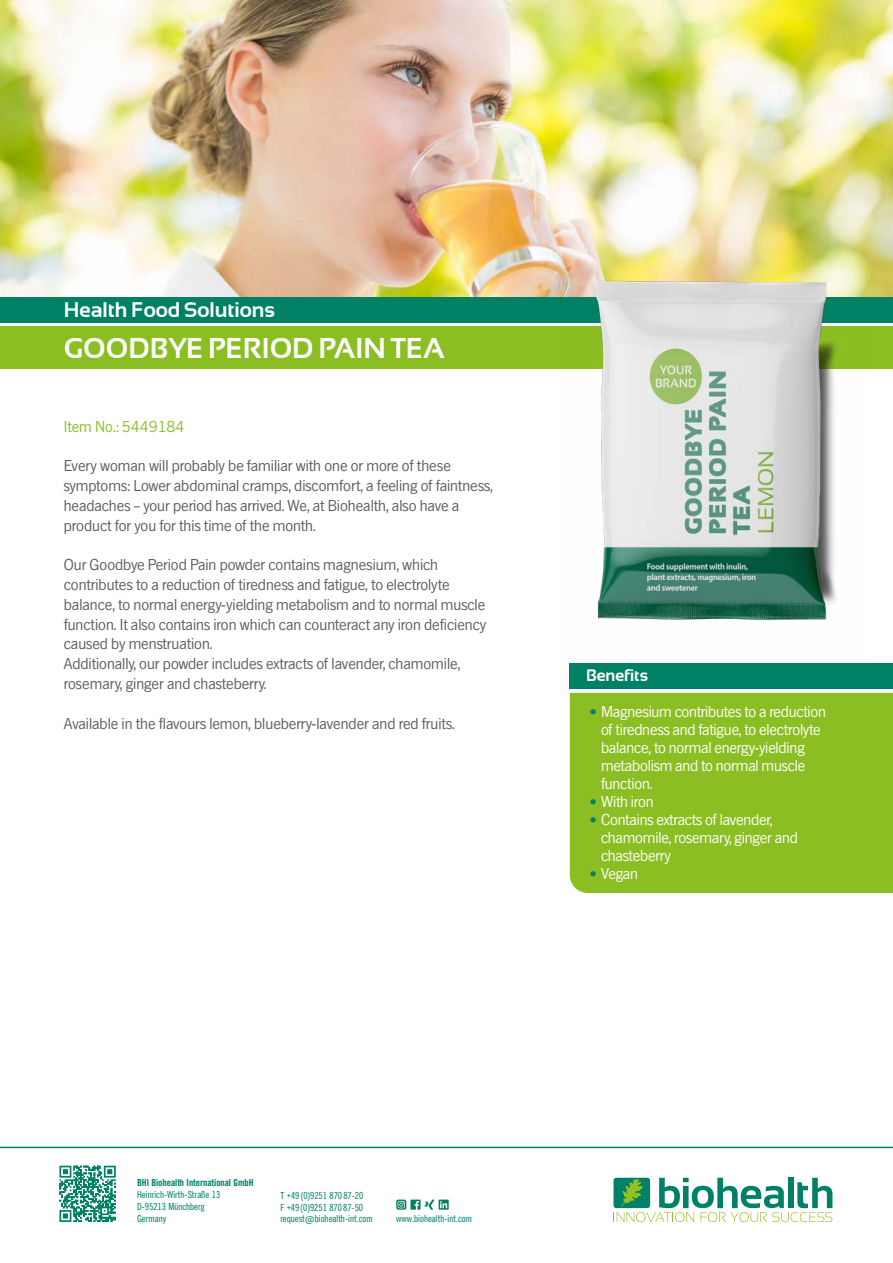
<style>
.page{position:relative;width:893px;height:1263px;background:#fff}
.page>*{position:absolute;margin:0;border:0;box-sizing:border-box;transform-origin:0 0}
.t1{font:700 28.5px "Sansation";color:#fff}
.t2{font:700 21px "Sansation";color:#fff}
.t3{font:16.5px/19.8px "News Gothic SB";color:#5c5c5b}
.t4{font:16.5px/18px "News Gothic SB";letter-spacing:-.01em;color:#fff}
.t5{font:16.5px "News Gothic SB";color:#8bbe23}
.t6{font:700 16.5px "Sansation";color:#fff}
.t7{font:10.5px/12px "News Gothic SB Con";color:#008165}
.t8{font:10.5px "News Gothic SB Bold Con";color:#008165}
.s1{font-size:15.75px;color:#008165}
</style>
<div class="page">
<img style="left:0;top:0;width:893px;height:298px">
<hr style="left:0;top:1147px;width:893px;height:1px;background:#008165">
<div style="left:570px;top:663px;width:323px;height:25px;background:#008165"></div>
<div style="left:0;top:298px;width:893px;height:25px;background:#008165"></div>
<div style="left:0;top:326px;width:893px;height:43px;background:#8bbe23"></div>
<img style="left:559px;top:264px;width:309px;height:403px">
<svg style="left:60px;top:1166px;width:56px;height:56px"></svg>
<svg style="left:613px;top:1178px;width:219px;height:44px"></svg>
<svg style="left:396px;top:1199px;width:53px;height:11px"></svg>
<div style="left:570px;top:693px;width:323px;height:200px;background:#8bbe23"></div>
<p class="t2" style="left:64px;top:298px;width:213px">Health Food Solutions</p>
<h1 class="t1" style="left:64px;top:332px;width:383px">GOODBYE PERIOD PAIN TEA</h1>
<p class="t5" style="left:64px;top:417px;width:122px">Item No.: 5449184</p>
<p class="t3" style="left:64px;top:456px;width:431px">Every woman will probably be familiar with one or more of these symptoms: Lower abdominal cramps, discomfort, a feeling of faintness, headaches – your period has arrived. We, at Biohealth, also have a product for you for this time of the month.</p>
<p class="t3" style="left:64px;top:555px;width:424px">Our Goodbye Period Pain powder contains magnesium, which contributes to a reduction of tiredness and fatigue, to electrolyte balance, to normal energy-yielding metabolism and to normal muscle function. It also contains iron which can counteract any iron deficiency caused by menstruation.<br>Additionally, our powder includes extracts of lavender, chamomile, rosemary, ginger and chasteberry.</p>
<p class="t3" style="left:64px;top:713px;width:393px">Available in the flavours lemon, blueberry-lavender and red fruits.</p>
<p class="t4" style="left:601px;top:702px;width:226px;text-indent:-11px"><span class="s1">•</span> Magnesium contributes to a reduction of tiredness and fatigue, to electrolyte balance, to normal energy-yielding metabolism and to normal muscle function.</p>
<p class="t4" style="left:590px;top:792px;width:65px"><span class="s1">•</span> With iron</p>
<p class="t4" style="left:601px;top:810px;width:198px;text-indent:-11px"><span class="s1">•</span> Contains extracts of lavender, chamomile, rosemary, ginger and chasteberry</p>
<p class="t4" style="left:590px;top:864px;width:49px"><span class="s1">•</span> Vegan</p>
<p class="t6" style="left:586px;top:666px;width:63px">Benefits</p>
<p class="t8" style="left:137px;top:1176px;width:118px">BHI Biohealth International GmbH</p>
<p class="t7" style="left:137px;top:1188px;width:85px">Heinrich-Wirth-Straße 13<br>D-95213 Münchberg<br>Germany</p>
<p class="t7" style="left:280px;top:1189px;width:94px;line-height:11.6px">T +49(0)9251 87087-20<br>F +49(0)9251 87087-50 request@biohealth-int.com</p>
<p class="t7" style="left:396px;top:1212px;width:77px">www.biohealth-int.com</p>
</div>
